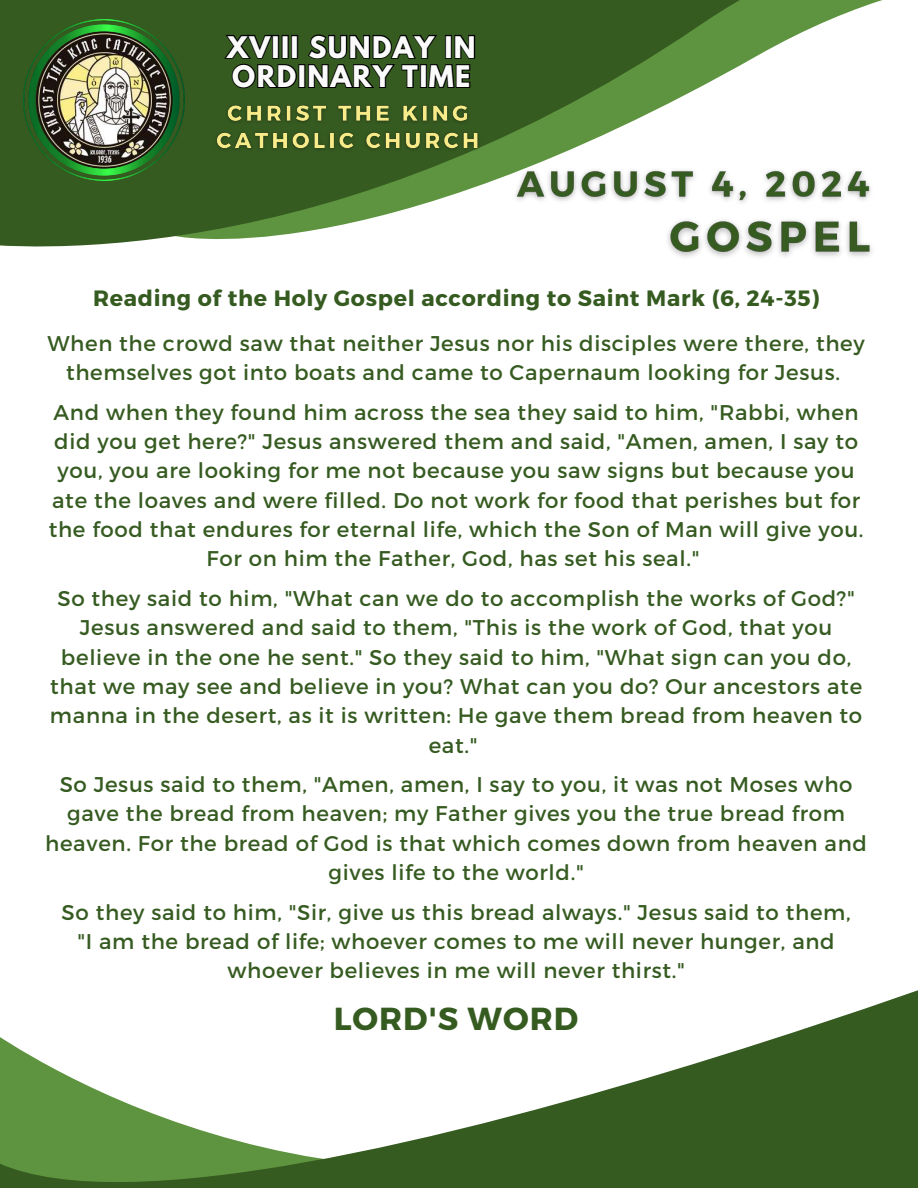
<style>
.page{position:relative;width:918px;height:1188px;background:#fff}
.page>*{position:absolute;margin:0;border:0;box-sizing:border-box;transform-origin:0 0}
.t1{font:700 31.8px "Montserrat";letter-spacing:.03em;color:#365b21}
.t2{font:700 26.4px/29.2px "League Spartan";letter-spacing:.055em;color:#fbfafa}
.t3{font:700 22.2px "Montserrat";letter-spacing:.03em;color:#365b21}
.t4{font:21.3px/29.4px "Montserrat";letter-spacing:.03em;color:#365b21;text-align:center}
</style>
<div class="page">
<svg style="left:0;top:0;width:882px;height:247px;fill:#365b21"></svg>
<img style="left:660px;top:211px;width:221px;height:46px">
<img style="left:505px;top:161px;width:376px;height:50px">
<img style="left:211px;top:99px;width:274px;height:57px">
<svg style="left:222px;top:31px;width:254px;height:58px;background:#243d16"></svg>
<svg style="left:0;top:990px;width:918px;height:197px"></svg>
<img style="left:23px;top:19px;width:161px;height:161px">
<p class="t2" style="left:227px;top:36px;width:250px">XVIII SUNDAY IN<br>ORDINARY TIME</p>
<p class="t3" style="left:93px;top:284px;width:728px">Reading of the Holy Gospel according to Saint Mark (6, 24-35)</p>
<p class="t4" style="left:47px;top:327px;width:819px">When the crowd saw that neither Jesus nor his disciples were there, they themselves got into boats and came to Capernaum looking for Jesus.</p>
<p class="t4" style="left:49px;top:396px;width:816px">And when they found him across the sea they said to him, "Rabbi, when did you get here?" Jesus answered them and said, "Amen, amen, I say to you, you are looking for me not because you saw signs but because you ate the loaves and were filled. Do not work for food that perishes but for the food that endures for eternal life, which the Son of Man will give you.<br>For on him the Father, God, has set his seal."</p>
<h5 class="t4" style="left:50px;top:582px;width:814px">So they said to him, "What can we do to accomplish the works of God?" Jesus answered and said to them, "This is the work of God, that you believe in the one he sent." So they said to him, "What sign can you do, that we may see and believe in you? What can you do? Our ancestors ate manna in the desert, as it is written: He gave them bread from heaven to eat."</h5>
<p class="t4" style="left:45px;top:769px;width:823px">So Jesus said to them, "Amen, amen, I say to you, it was not Moses who gave the bread from heaven; my Father gives you the true bread from heaven. For the bread of God is that which comes down from heaven and gives life to the world."</p>
<p class="t4" style="left:62px;top:896px;width:791px">So they said to him, "Sir, give us this bread always." Jesus said to them,</p>
<p class="t4" style="left:77px;top:926px;width:759px">"I am the bread of life; whoever comes to me will never hunger, and whoever believes in me will never thirst."</p>
<p class="t1" style="left:334px;top:998px;width:246px">LORD'S WORD</p>
</div>
